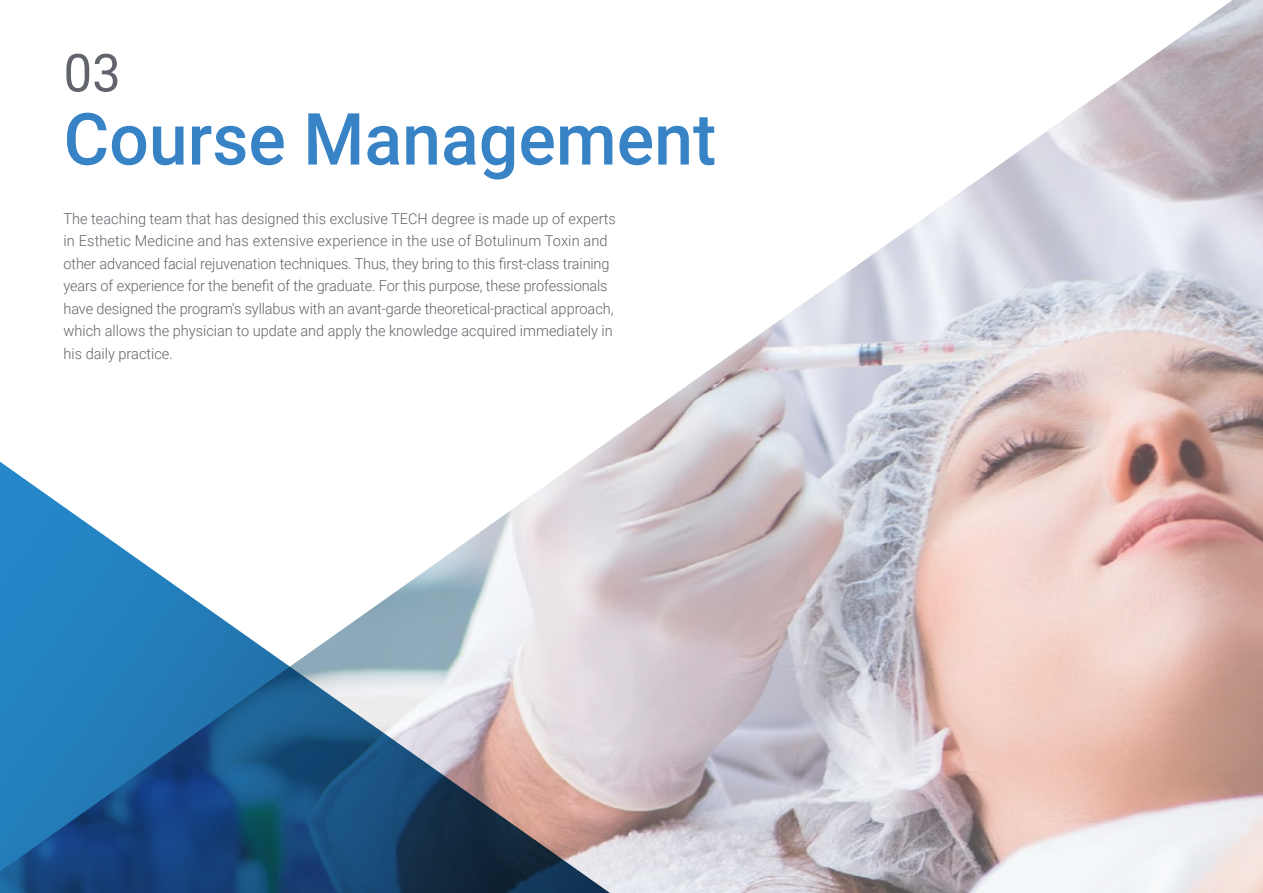
<style>
.page{position:relative;width:1263px;height:893px;background:#fff}
.page>*{position:absolute;margin:0;border:0;box-sizing:border-box;transform-origin:0 0}
.t1{font:500 72px "Roboto";color:#3783c5}
.t2{font:52.5px "Roboto";color:#61646a}
.t3{font:300 15px/22.5px "Roboto";letter-spacing:-.01em;color:#61646a}
</style>
<div class="page">
<img style="left:602px;top:0;width:661px;height:893px">
<svg style="left:0;top:446px;width:640px;height:447px"></svg>
<h2 class="t2" style="left:64px;top:36px;width:59px">03</h2>
<h1 class="t1" style="left:64px;top:89px;width:654px">Course Management</h1>
<p class="t3" style="left:64px;top:207px;width:554px">The teaching team that has designed this exclusive TECH degree is made up of experts in Esthetic Medicine and has extensive experience in the use of Botulinum Toxin and other advanced facial rejuvenation techniques. Thus, they bring to this first-class training years of experience for the benefit of the graduate. For this purpose, these professionals have designed the program's syllabus with an avant-garde theoretical-practical approach, which allows the physician to update and apply the knowledge acquired immediately in his daily practice.</p>
</div>
